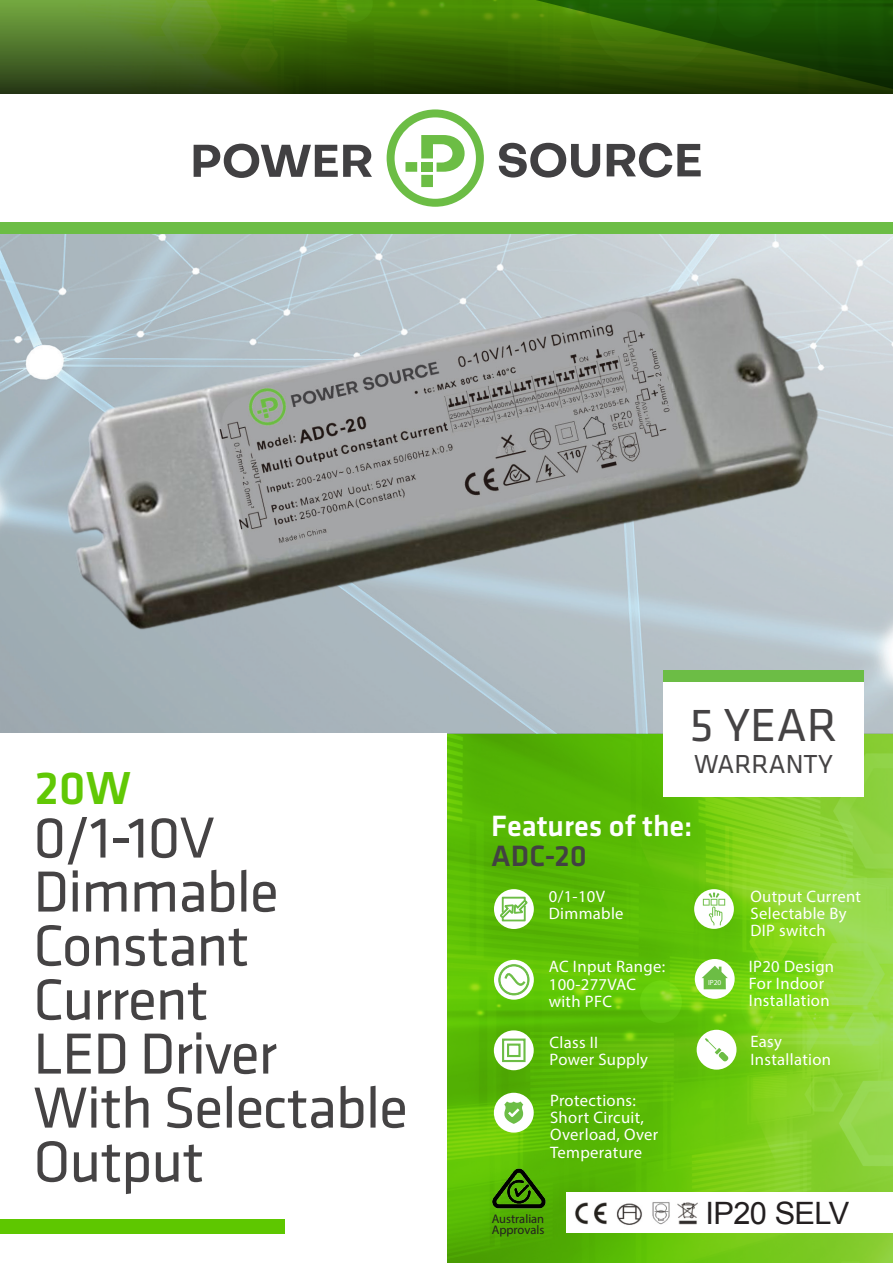
<style>
.page{position:relative;width:893px;height:1263px;background:#fff}
.page>*{position:absolute;margin:0;border:0;box-sizing:border-box;transform-origin:0 0}
.t1{font:60px/54px "Klavika Basic";letter-spacing:-.02em;color:#454344}
.t2{font:48px "Klavika Basic";color:#454344}
.t3{font:500 48px "Klavika Basic";color:#61c805}
.t4{font:30.75px "Arial";letter-spacing:-.02em;color:#231f20}
.t5{font:500 30.45px/30.5px "Klavika Basic";color:#fff}
.t6{font:27px "Klavika Basic";color:#454344}
.t7{font:16.65px/17.4px "Myriad Pro";letter-spacing:.02em;color:#fff}
.t8{font:12.6px/11.2px "Myriad Pro";color:#231f20}
.t9{font:7.5px "Myriad Pro";color:#fff}
.s1{color:#424142}
</style>
<div class="page">
<img style="left:447px;top:734px;width:446px;height:529px">
<img style="left:0;top:233px;width:893px;height:501px">
<div style="left:0;top:219px;width:893px;height:14px;background:#6cbd45"></div>
<svg style="left:0;top:0;width:893px;height:94px;background:#466d1b"></svg>
<svg style="left:334px;top:0;width:559px;height:92px;background:#2c5a03"></svg>
<div style="left:0;top:95px;width:893px;height:127px;background:#fff"></div>
<svg style="left:194px;top:144px;width:178px;height:34px"></svg>
<svg style="left:499px;top:143px;width:101px;height:35px"></svg>
<svg style="left:607px;top:143px;width:94px;height:35px"></svg>
<svg style="left:387px;top:109px;width:97px;height:98px"></svg>
<img style="left:62px;top:254px;width:757px;height:416px">
<img style="left:490px;top:1169px;width:57px;height:40px">
<div style="left:0;top:1219px;width:285px;height:14px;background:#5ec700"></div>
<div style="left:566px;top:1192px;width:327px;height:41px;background:#fff"></div>
<img style="left:575px;top:1202px;width:123px;height:23px">
<div style="left:663px;top:670px;width:201px;height:15px;background:#6cbd45"></div>
<div style="left:663px;top:682px;width:201px;height:115px;background:#fff"></div>
<div style="left:497px;top:1033px;width:34px;height:34px;background:#fff;border-radius:50%"></div>
<div style="left:494px;top:1030px;width:40px;height:40px;border:6px solid #fff;border-radius:50%"></div>
<div style="left:502px;top:1038px;width:24px;height:24px;border:2px solid #6cbd45"></div>
<div style="left:507px;top:1043px;width:14px;height:14px;border:2px solid #6cbd45"></div>
<div style="left:497px;top:1096px;width:34px;height:33px;background:#fff;border-radius:50%"></div>
<div style="left:494px;top:1093px;width:40px;height:39px;border:6px solid #fff;border-radius:50%"></div>
<svg style="left:504px;top:1101px;width:20px;height:23px"></svg>
<div style="left:494px;top:960px;width:40px;height:40px;border:6px solid #fff;border-radius:50%"></div>
<svg style="left:498px;top:964px;width:31px;height:32px"></svg>
<svg style="left:497px;top:892px;width:34px;height:34px"></svg>
<div style="left:494px;top:889px;width:40px;height:40px;border:6px solid #fff;border-radius:50%"></div>
<svg style="left:500px;top:897px;width:27px;height:24px"></svg>
<div style="left:700px;top:1033px;width:33px;height:34px;background:#fff;border-radius:50%"></div>
<div style="left:697px;top:1030px;width:39px;height:39px;border:6px solid #fff;border-radius:50%"></div>
<svg style="left:705px;top:1038px;width:23px;height:24px"></svg>
<svg style="left:698px;top:962px;width:34px;height:34px"></svg>
<div style="left:695px;top:959px;width:40px;height:40px;border:6px solid #fff;border-radius:50%"></div>
<svg style="left:702px;top:966px;width:26px;height:23px"></svg>
<div style="left:694px;top:889px;width:40px;height:40px;background:#fff;border-radius:50%"></div>
<svg style="left:703px;top:892px;width:22px;height:33px"></svg>
<p class="t3" style="left:35px;top:755px;width:98px">20W</p>
<p class="t1" style="left:33px;top:809px;width:376px">0/1-10V<br>Dimmable<br>Constant<br>Current<br>LED Driver<br>With Selectable<br>Output</p>
<p class="t2" style="left:690px;top:693px;width:149px">5 YEAR</p>
<p class="t6" style="left:694px;top:746px;width:140px">WARRANTY</p>
<p class="t5" style="left:491px;top:809px;width:203px">Features of the:<br><span class="s1">ADC-20</span></p>
<p class="t7" style="left:549px;top:887px;width:76px">0/1-10V<br>Dimmable</p>
<p class="t7" style="left:549px;top:958px;width:118px">AC Input Range:<br>100-277VAC with PFC</p>
<p class="t7" style="left:550px;top:1033px;width:100px">Class II<br>Power Supply</p>
<p class="t7" style="left:550px;top:1091px;width:110px">Protections:<br>Short Circuit,<br>Overload, Over<br>Temperature</p>
<p class="t8" style="left:492px;top:1213px;width:54px">Australian<br>Approvals</p>
<p class="t9" style="left:708px;top:978px;width:15px">IP20</p>
<p class="t7" style="left:750px;top:887px;width:112px">Output Current<br>Selectable By<br>DIP switch</p>
<p class="t7" style="left:749px;top:957px;width:87px">IP20 Design<br>For Indoor<br>Installation</p>
<p class="t7" style="left:750px;top:1033px;width:82px">Easy<br>Installation</p>
<p class="t4" style="left:705px;top:1193px;width:145px">IP20 SELV</p>
</div>
